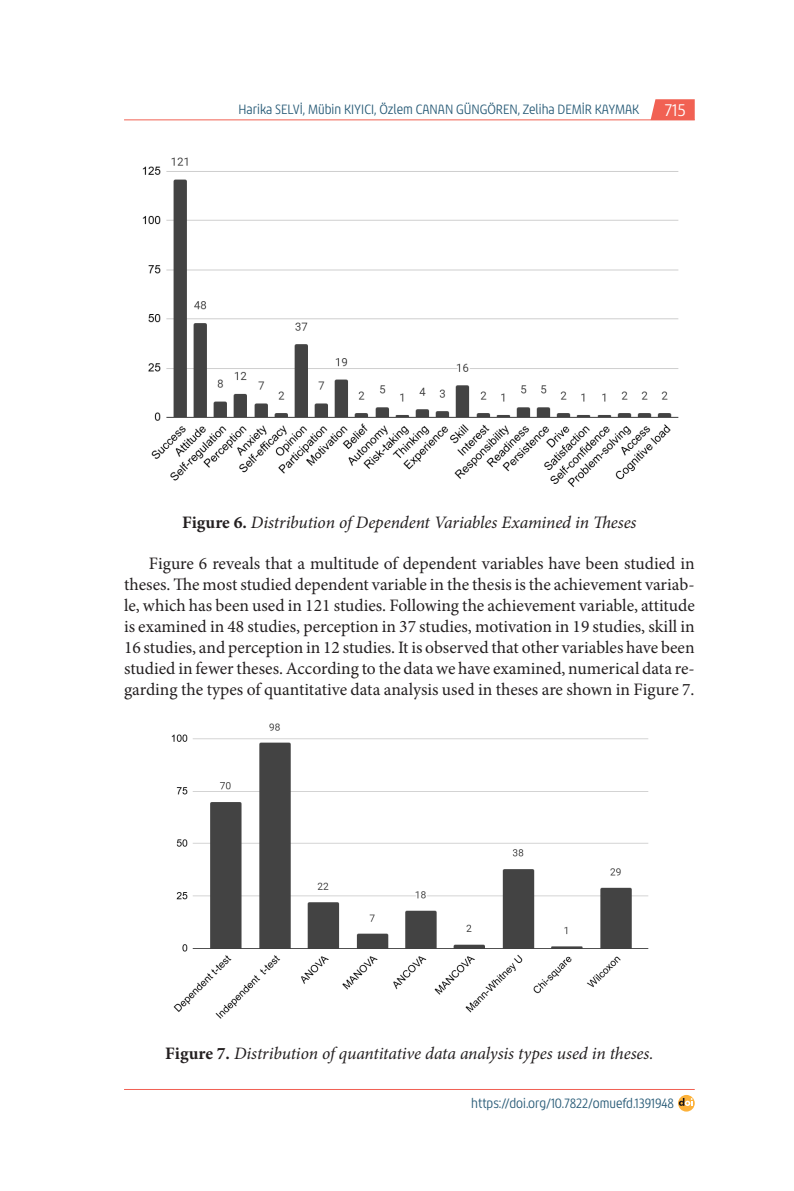
<style>
.page{position:relative;width:794px;height:1191px;background:#fff}
.page>*{position:absolute;margin:0;border:0;box-sizing:border-box;transform-origin:0 0}
.ANA_METİN{font:17.5px/21px "Minion Pro";color:#231f20;text-align:justify}
.ANA_METİN-2{font:italic 17.5px "Minion Pro";letter-spacing:-.01em;color:#231f20}
.t1{font:17.5px "Chypre Nor Boo";color:#fff}
.t2{font:14px "Chypre Con Boo";color:#285b77}
.s1{font-weight:700;font-style:normal}
</style>
<div class="page">
<svg style="left:650px;top:99px;width:44px;height:21px"></svg>
<hr style="left:124px;top:120px;width:570px;height:1px;background:#f16153">
<hr style="left:124px;top:1089px;width:570px;height:1px;background:#f16153">
<svg style="left:678px;top:1095px;width:16px;height:16px"></svg>
<svg style="left:679px;top:1098px;width:13px;height:8px"></svg>
<img style="left:142px;top:157px;width:537px;height:330px">
<img style="left:171px;top:723px;width:478px;height:296px">
<p class="t2" style="left:238px;top:101px;width:402px">Harika SELVİ, Mübin KIYICI, Özlem CANAN GÜNGÖREN, Zeliha DEMİR KAYMAK</p>
<p class="t1" style="left:664px;top:100px;width:22px">715</p>
<p class="ANA_METİN-2" style="left:182px;top:511px;width:456px"><span class="s1">Figure 6.</span> Distribution of Dependent Variables Examined in Theses</p>
<p class="ANA_METİN" style="left:124px;top:553px;width:572px;text-indent:25px">Figure 6 reveals that a multitude of dependent variables have been studied in theses. The most studied dependent variable in the thesis is the achievement variab&shy;le, which has been used in 121 studies. Following the achievement variable, attitude is examined in 48 studies, perception in 37 studies, motivation in 19 studies, skill in 16 studies, and perception in 12 studies. It is observed that other variables have been studied in fewer theses. According to the data we have examined, numerical data re&shy;garding the types of quantitative data analysis used in theses are shown in Figure 7.</p>
<p class="ANA_METİN-2" style="left:165px;top:1041px;width:490px"><span class="s1">Figure 7.</span> Distribution of quantitative data analysis types used in theses.</p>
<p class="t2" style="left:471px;top:1095px;width:204px">https://doi.org/10.7822/omuefd.1391948</p>
</div>
